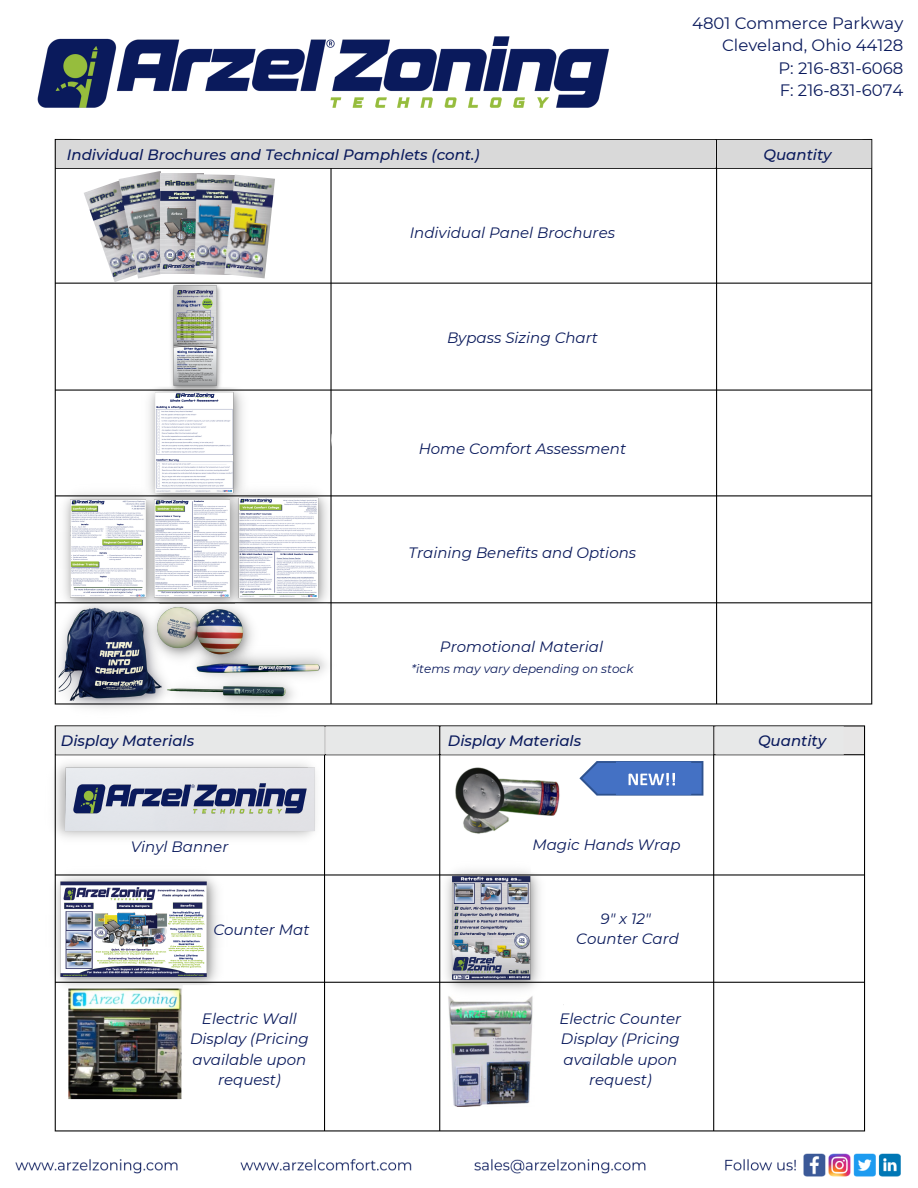
<style>
.page{position:relative;width:918px;height:1188px;background:#fff}
.page>*{position:absolute;margin:0;border:0;box-sizing:border-box;transform-origin:0 0}
.t1{font:16.5px "Montserrat";color:#0a1a5c}
.t2{font:italic 15px/20.2px "Montserrat";color:#0a1a5c;text-align:center}
.t3{font:italic 500 15px "Montserrat";color:#0a1a5c}
.t4{font:italic 12px "Montserrat";color:#0a1a5c}
</style>
<div class="page">
<img style="left:54px;top:139px;width:819px;height:967px">
<svg style="left:54px;top:1106px;width:812px;height:26px"></svg>
<img style="left:15px;top:1153px;width:886px;height:24px">
<img style="left:37px;top:36px;width:572px;height:72px">
<div style="left:448px;top:876px;width:234px;height:103px;background:#fff"></div>
<img style="left:439px;top:860px;width:107px;height:140px">
<div style="left:56px;top:140px;width:659px;height:28px;background:#d9d9d9"></div>
<div style="left:717px;top:140px;width:154px;height:28px;background:#d9d9d9"></div>
<div style="left:366px;top:319px;width:292px;height:67px;background:#fff"></div>
<div style="left:384px;top:190px;width:292px;height:67px;background:#fff"></div>
<div style="left:365px;top:406px;width:291px;height:67px;background:#fff"></div>
<div style="left:390px;top:527px;width:291px;height:67px;background:#fff"></div>
<div style="left:384px;top:620px;width:292px;height:67px;background:#fff"></div>
<div style="left:56px;top:726px;width:269px;height:29px;background:#e7e8e8"></div>
<div style="left:326px;top:726px;width:113px;height:29px;background:#e7e8e8"></div>
<div style="left:441px;top:726px;width:272px;height:29px;background:#e7e8e8"></div>
<div style="left:716px;top:726px;width:128px;height:29px;background:#e7e8e8"></div>
<div style="left:58px;top:880px;width:249px;height:99px;background:#fff"></div>
<img style="left:54px;top:866px;width:174px;height:129px">
<div style="left:61px;top:824px;width:246px;height:26px;background:#fff"></div>
<img style="left:54px;top:757px;width:270px;height:87px">
<img style="left:71px;top:782px;width:239px;height:33px">
<div style="left:183px;top:985px;width:138px;height:113px;background:#fff"></div>
<div style="left:563px;top:992px;width:139px;height:112px;background:#fff"></div>
<svg style="left:473px;top:782px;width:295px;height:120px"></svg>
<svg style="left:54px;top:138px;width:369px;height:98px"></svg>
<img style="left:84px;top:180px;width:35px;height:56px">
<img style="left:119px;top:171px;width:61px;height:65px">
<img style="left:160px;top:173px;width:43px;height:63px">
<img style="left:195px;top:174px;width:41px;height:62px">
<img style="left:224px;top:175px;width:51px;height:61px">
<svg style="left:54px;top:438px;width:311px;height:14px"></svg>
<svg style="left:54px;top:452px;width:367px;height:189px"></svg>
<img style="left:142px;top:438px;width:106px;height:45px">
<img style="left:56px;top:483px;width:84px;height:111px">
<img style="left:224px;top:481px;width:109px;height:136px">
<img style="left:140px;top:483px;width:105px;height:111px">
<svg style="left:54px;top:236px;width:375px;height:202px"></svg>
<img style="left:167px;top:281px;width:58px;height:113px">
<div style="left:58px;top:604px;width:270px;height:99px;background:#fff"></div>
<img style="left:54px;top:594px;width:121px;height:125px">
<img style="left:145px;top:594px;width:116px;height:81px">
<img style="left:161px;top:671px;width:142px;height:46px">
<img style="left:186px;top:645px;width:152px;height:42px">
<p class="t3" style="left:67px;top:145px;width:414px">Individual Brochures and Technical Pamphlets (cont.)</p>
<p class="t2" style="left:410px;top:222px;width:207px">Individual Panel Brochures</p>
<p class="t2" style="left:447px;top:327px;width:152px">Bypass Sizing Chart</p>
<p class="t2" style="left:419px;top:438px;width:209px">Home Comfort Assessment</p>
<p class="t2" style="left:409px;top:542px;width:229px">Training Benefits and Options</p>
<p class="t2" style="left:440px;top:636px;width:165px">Promotional Material</p>
<p class="t4" style="left:411px;top:662px;width:223px">*items may vary depending on stock</p>
<p class="t1" style="left:692px;top:13px;width:213px">4801 Commerce Parkway</p>
<p class="t1" style="left:722px;top:35px;width:183px">Cleveland, Ohio 44128</p>
<p class="t1" style="left:778px;top:58px;width:126px">P: 216-831-6068</p>
<p class="t1" style="left:780px;top:80px;width:125px">F: 216-831-6074</p>
<p class="t3" style="left:764px;top:145px;width:70px">Quantity</p>
<p class="t3" style="left:61px;top:732px;width:135px">Display Materials</p>
<p class="t3" style="left:448px;top:732px;width:135px">Display Materials</p>
<p class="t3" style="left:758px;top:732px;width:70px">Quantity</p>
<p class="t2" style="left:131px;top:836px;width:99px">Vinyl Banner</p>
<p class="t2" style="left:213px;top:920px;width:98px">Counter Mat</p>
<p class="t2" style="left:533px;top:835px;width:150px">Magic Hands Wrap</p>
<p class="t2" style="left:601px;top:909px;width:52px">9" x 12"</p>
<p class="t2" style="left:576px;top:929px;width:104px">Counter Card</p>
<p class="t2" style="left:190px;top:1009px;width:120px">Electric Wall<br>Display (Pricing available upon request)</p>
<p class="t2" style="left:560px;top:1009px;width:123px">Electric Counter<br>Display (Pricing available upon request)</p>
</div>
